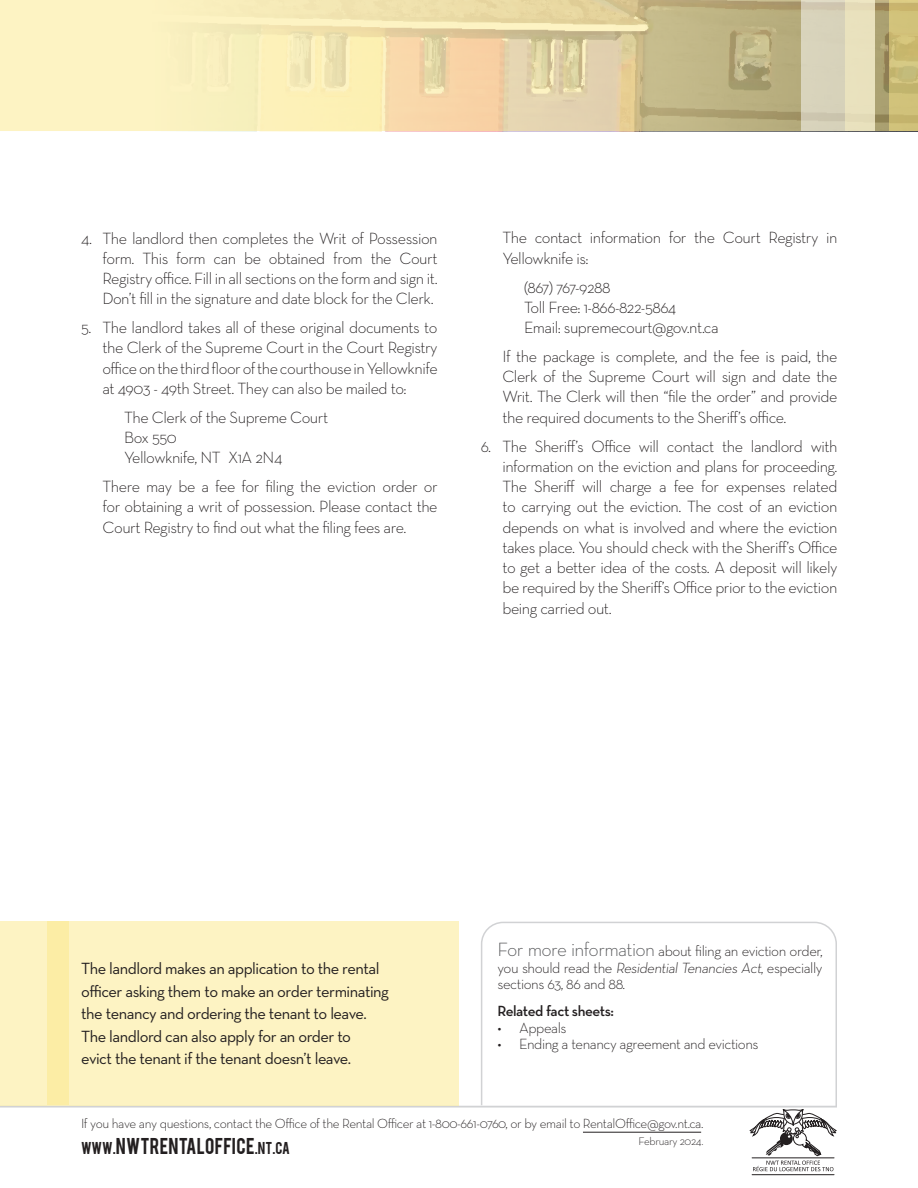
<style>
.page{position:relative;width:918px;height:1188px;background:#fff}
.page>*{position:absolute;margin:0;border:0;box-sizing:border-box;transform-origin:0 0}
.t1{font:18px "Bebas";letter-spacing:.015em;color:#231f20}
.t2{font:300 16.5px/20.2px "Neutra Text";letter-spacing:-.03em;color:#231f20;text-align:justify}
.t3{font:16.5px/22.5px "Neutra Text";letter-spacing:-.03em;color:#231f20}
.t4{font:300 15px/16.5px "Neutra Text";letter-spacing:-.03em;color:#231f20;text-align:justify}
.t5{font:600 15px "Neutra Text";letter-spacing:-.03em;color:#231f20}
.t6{font:300 13.5px "Neutra Text";letter-spacing:-.03em;color:#231f20}
.t7{font:300 11.25px "Neutra Text";letter-spacing:-.03em;color:#231f20}
.s1{font-size:19.5px;color:#57585a}
.s2{font-size:13.5px}
</style>
<div class="page">
<svg style="left:0;top:0;width:890px;height:131px;background:#e7d9a8"></svg>
<div style="left:890px;top:0;width:28px;height:131px;background:linear-gradient(to right,#cdbe77,#cbbc75)"></div>
<svg style="left:801px;top:0;width:73px;height:131px;background:#ddd7ba"></svg>
<hr style="left:0;top:1106px;width:837px;height:2px;background:#d1d2d4">
<hr style="left:583px;top:1132px;width:118px;height:1px;background:#231f20">
<hr style="left:752px;top:1174px;width:82px;height:1px;background:#231f20">
<svg style="left:750px;top:1109px;width:86px;height:62px"></svg>
<svg style="left:480px;top:921px;width:357px;height:187px"></svg>
<div style="left:0;top:922px;width:459px;height:184px;background:#fdf3c3"></div>
<div style="left:48px;top:922px;width:21px;height:183px;background:#fceda5"></div>
<p class="t2" style="left:103px;top:227px;width:337px;text-indent:-22px">4. The landlord then completes the Writ of Possession form. This form can be obtained from the Court Registry office. Fill in all sections on the form and sign it.<br>Don’t fill in the signature and date block for the Clerk.</p>
<p class="t2" style="left:103px;top:317px;width:337px;text-indent:-22px">5. The landlord takes all of these original documents to the Clerk of the Supreme Court in the Court Registry office on the third floor of the courthouse in Yellowknife at 4903 - 49th Street. They can also be mailed to:</p>
<p class="t2" style="left:124px;top:407px;width:206px;text-align:left">The Clerk of the Supreme Court<br>Box 550<br>Yellowknife, NT X1A 2N4</p>
<p class="t2" style="left:103px;top:476px;width:337px">There may be a fee for filing the eviction order or for obtaining a writ of possession. Please contact the Court Registry to find out what the filing fees are.</p>
<p class="t2" style="left:502px;top:227px;width:337px">The contact information for the Court Registry in<br>Yellowknife is:</p>
<p class="t2" style="left:524px;top:277px;width:196px;text-align:left">(867) 767-9288<br>Toll Free: 1-866-822-5864<br>Email: supremecourt@gov.nt.ca</p>
<p class="t2" style="left:502px;top:346px;width:337px">If the package is complete, and the fee is paid, the Clerk of the Supreme Court will sign and date the Writ. The Clerk will then “file the order” and provide the required documents to the Sheriff’s office.</p>
<p class="t2" style="left:502px;top:436px;width:337px;text-indent:-22px">6. The Sheriff’s Office will contact the landlord with information on the eviction and plans for proceeding.<br>The Sheriff will charge a fee for expenses related to carrying out the eviction. The cost of an eviction depends on what is involved and where the eviction takes place. You should check with the Sheriff’s Office to get a better idea of the costs. A deposit will likely be required by the Sheriff’s Office prior to the eviction being carried out.</p>
<p class="t3" style="left:81px;top:957px;width:309px">The landlord makes an application to the rental officer asking them to make an order terminating the tenancy and ordering the tenant to leave.<br>The landlord can also apply for an order to<br>evict the tenant if the tenant doesn’t leave.</p>
<p class="t4" style="left:498px;top:943px;width:327px"><span class="s1">For more information</span> about filing an eviction order, you should read the ResidentialTenancies Act, especially sections 63, 86 and 88.</p>
<p class="t5" style="left:498px;top:1002px;width:118px">Related fact sheets:</p>
<p class="t4" style="left:498px;top:1019px;width:71px">• Appeals</p>
<p class="t4" style="left:498px;top:1036px;width:263px">• Ending a tenancy agreement and evictions</p>
<p class="t6" style="left:81px;top:1116px;width:624px">If you have any questions, contact the Office of the Rental Officer at 1-800-661-0760, or by email to RentalOffice@gov.nt.ca.</p>
<p class="t1" style="left:81px;top:1132px;width:210px"><span class="s2">WWW.</span>NWTRENTALOFFICE<span class="s2">.NT.CA</span></p>
<p class="t7" style="left:639px;top:1134px;width:67px">February 2024.</p>
</div>
